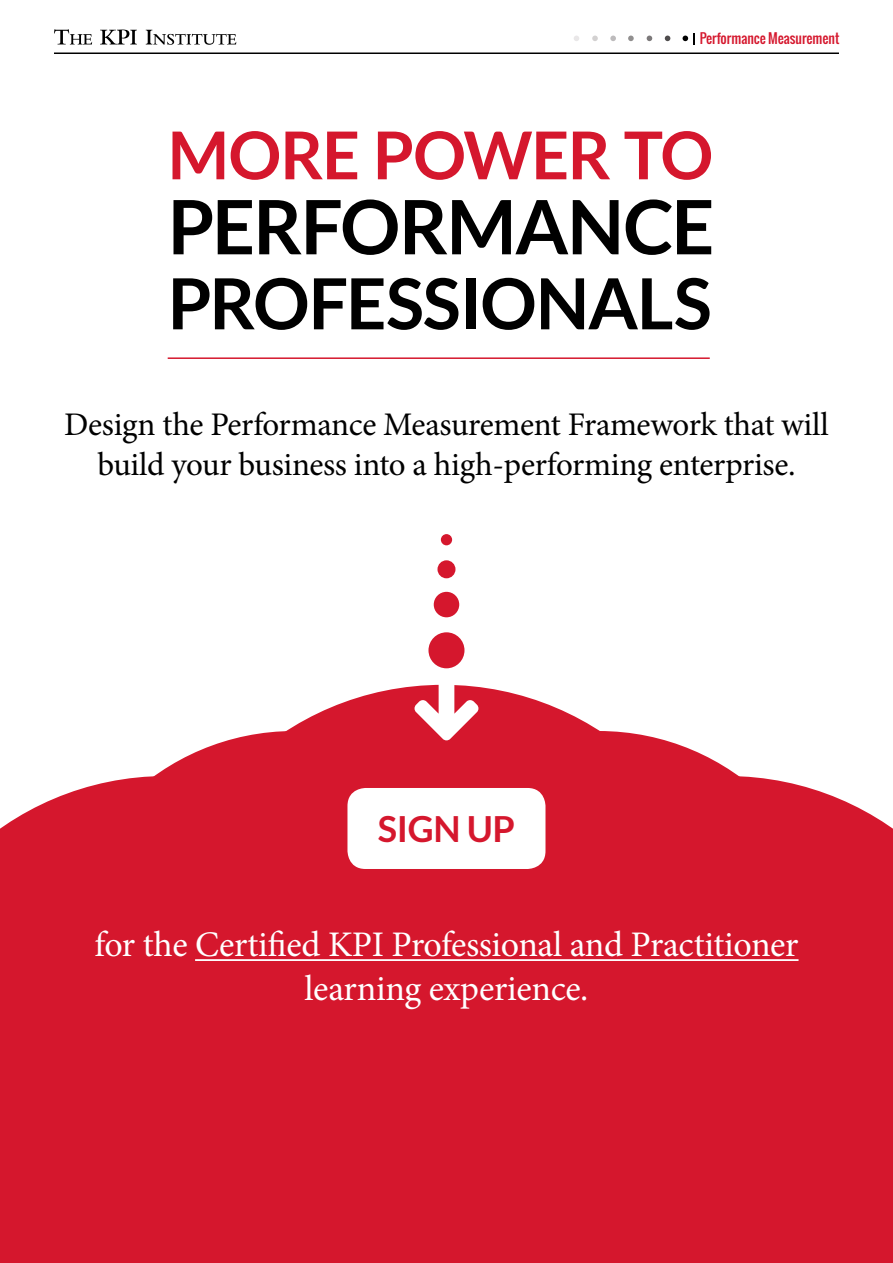
<style>
.page{position:relative;width:893px;height:1263px;background:#fff}
.page>*{position:absolute;margin:0;border:0;box-sizing:border-box;transform-origin:0 0}
.t1{font:700 75px "Lato";letter-spacing:-.02em;color:#000}
.t2{font:700 70.5px "Lato";letter-spacing:-.015em;color:#000}
.t3{font:700 66px "Lato";letter-spacing:-.02em;color:#d5172d}
.t4{font:36px/43.2px "Minion Pro";letter-spacing:-.01em;color:#fff;text-align:center}
.t5{font:700 36px "Lato";letter-spacing:-.01em;color:#d5172d}
.t6{font:33px/39.6px "Minion Pro";letter-spacing:-.01em;color:#000;text-align:center}
.t7{font:13.5px "Oswald";color:#d5172d}
</style>
<div class="page">
<hr style="left:54px;top:53px;width:785px;height:1px;background:#000">
<svg style="left:54px;top:29px;width:38px;height:15px"></svg>
<svg style="left:100px;top:30px;width:37px;height:14px"></svg>
<svg style="left:146px;top:30px;width:90px;height:15px"></svg>
<svg style="left:665px;top:36px;width:5px;height:5px"></svg>
<svg style="left:647px;top:36px;width:5px;height:5px"></svg>
<svg style="left:628px;top:36px;width:6px;height:5px"></svg>
<svg style="left:610px;top:36px;width:6px;height:5px"></svg>
<svg style="left:592px;top:36px;width:6px;height:5px"></svg>
<svg style="left:574px;top:36px;width:5px;height:5px"></svg>
<svg style="left:682px;top:33px;width:12px;height:11px"></svg>
<div style="left:0;top:776px;width:183px;height:487px;background:#d5172d"></div>
<div style="left:183px;top:1185px;width:243px;height:78px;background:#d5172d"></div>
<div style="left:460px;top:776px;width:433px;height:487px;background:#d5172d"></div>
<div style="left:358px;top:731px;width:481px;height:481px;background:#d5172d;border-radius:50%"></div>
<div style="left:54px;top:731px;width:481px;height:481px;background:#d5172d;border-radius:50%"></div>
<div style="left:154px;top:685px;width:578px;height:578px;background:#d5172d;border-radius:50%"></div>
<div style="left:428px;top:632px;width:36px;height:36px;background:#d5172d;border-radius:50%"></div>
<div style="left:434px;top:592px;width:25px;height:25px;background:#d5172d;border-radius:50%"></div>
<div style="left:437px;top:560px;width:18px;height:18px;background:#d5172d;border-radius:50%"></div>
<div style="left:441px;top:534px;width:11px;height:11px;background:#d5172d;border-radius:50%"></div>
<hr style="left:168px;top:357px;width:542px;height:2px;background:#d5172d">
<hr style="left:195px;top:959px;width:603px;height:2px;background:#fff">
<div style="left:347px;top:788px;width:198px;height:81px;background:#fff;border-radius:18px"></div>
<svg style="left:415px;top:684px;width:63px;height:3px"></svg>
<p class="t7" style="left:700px;top:28px;width:141px">Performance Measurement</p>
<h3 class="t3" style="left:168px;top:117px;width:547px">MORE POWER TO</h3>
<h1 class="t1" style="left:168px;top:184px;width:548px">PERFORMANCE</h1>
<h2 class="t2" style="left:168px;top:263px;width:545px">PROFESSIONALS</h2>
<p class="t6" style="left:64px;top:405px;width:766px">Design the Performance Measurement Framework that will build your business into a high-performing enterprise.</p>
<p class="t5" style="left:378px;top:809px;width:139px">SIGN UP</p>
<p class="t4" style="left:94px;top:923px;width:706px">for the Certified KPI Professional and Practitioner learning experience.</p>
</div>
